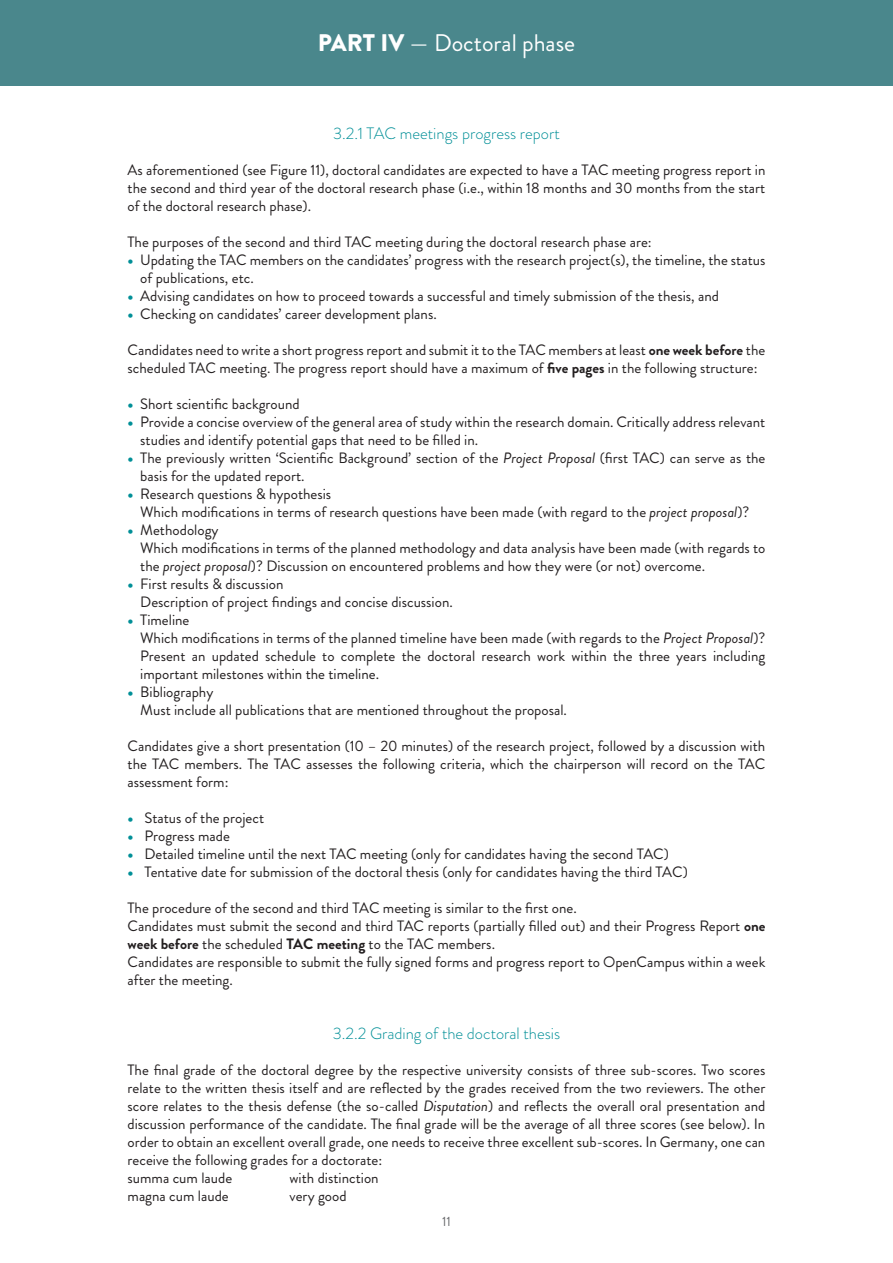
<style>
.page{position:relative;width:893px;height:1263px;background:#fff}
.page>*{position:absolute;margin:0;border:0;box-sizing:border-box;transform-origin:0 0}
.t1{font:24px "Brandon Grotesque";color:#fff}
.t2{font:300 16.5px "Brandon Grotesque";color:#008f97}
.t3{font:15px/18px "Brandon Grotesque";color:#231f20}
.t4{font:13.5px "Brandon Grotesque";color:#6c6d70}
.s1{font-weight:900}
.s2{font-weight:900;color:#008f97}
.s3{font-weight:700}
.s4{font-style:italic}
</style>
<div class="page">
<div style="left:0;top:0;width:893px;height:85px;background:#4a878c"></div>
<h1 class="t1" style="left:318px;top:26px;width:259px"><span class="s1">PART IV</span> — Doctoral phase</h1>
<p class="t2" style="left:333px;top:122px;width:228px">3.2.1 TAC meetings progress report</p>
<p class="t3" style="left:128px;top:161px;width:639px;text-align:justify">As aforementioned (see Figure 11), doctoral candidates are expected to have a TAC meeting progress report in the second and third year of the doctoral research phase (i.e., within 18 months and 30 months from the start of the doctoral research phase).</p>
<p class="t3" style="left:128px;top:233px;width:526px">The purposes of the second and third TAC meeting during the doctoral research phase are:</p>
<p class="t3" style="left:140px;top:251px;width:627px;text-indent:-13px"><span class="s2">•</span> Updating the TAC members on the candidates’ progress with the research project(s), the timeline, the status of publications, etc.</p>
<p class="t3" style="left:128px;top:287px;width:593px"><span class="s2">•</span> Advising candidates on how to proceed towards a successful and timely submission of the thesis, and</p>
<p class="t3" style="left:128px;top:305px;width:311px"><span class="s2">•</span> Checking on candidates’ career development plans.</p>
<p class="t3" style="left:128px;top:341px;width:639px">Candidates need to write a short progress report and submit it to the TAC members at least <span class="s3">one week before</span> the scheduled TAC meeting. The progress report should have a maximum of <span class="s3">five pages</span> in the following structure:</p>
<p class="t3" style="left:128px;top:395px;width:174px"><span class="s2">•</span> Short scientific background</p>
<p class="t3" style="left:140px;top:413px;width:627px;text-indent:-13px"><span class="s2">•</span> Provide a concise overview of the general area of study within the research domain. Critically address relevant studies and identify potential gaps that need to be filled in.</p>
<p class="t3" style="left:140px;top:449px;width:627px;text-indent:-13px"><span class="s2">•</span> The previously written ‘Scientific Background’ section of the <span class="s4">Project Proposal</span> (first TAC) can serve as the basis for the updated report.</p>
<p class="t3" style="left:140px;top:485px;width:611px;text-indent:-13px"><span class="s2">•</span> Research questions &amp; hypothesis<br>Which modifications in terms of research questions have been made (with regard to the <span class="s4">project proposal</span>)?</p>
<p class="t3" style="left:140px;top:521px;width:627px;text-indent:-13px"><span class="s2">•</span> Methodology<br>Which modifications in terms of the planned methodology and data analysis have been made (with regards to the <span class="s4">project proposal</span>)? Discussion on encountered problems and how they were (or not) overcome.</p>
<p class="t3" style="left:140px;top:575px;width:314px;text-indent:-13px"><span class="s2">•</span> First results &amp; discussion<br>Description of project findings and concise discussion.</p>
<p class="t3" style="left:140px;top:611px;width:627px;text-indent:-13px"><span class="s2">•</span> Timeline<br>Which modifications in terms of the planned timeline have been made (with regards to the <span class="s4">Project Proposal</span>)?<br>Present an updated schedule to complete the doctoral research work within the three years including important milestones within the timeline.</p>
<p class="t3" style="left:140px;top:683px;width:428px;text-indent:-13px"><span class="s2">•</span> Bibliography<br>Must include all publications that are mentioned throughout the proposal.</p>
<p class="t3" style="left:128px;top:737px;width:639px;text-align:justify">Candidates give a short presentation (10 – 20 minutes) of the research project, followed by a discussion with the TAC members. The TAC assesses the following criteria, which the chairperson will record on the TAC assessment form:</p>
<p class="t3" style="left:128px;top:809px;width:138px"><span class="s2">•</span> Status of the project</p>
<p class="t3" style="left:128px;top:827px;width:104px"><span class="s2">•</span> Progress made</p>
<p class="t3" style="left:128px;top:845px;width:543px"><span class="s2">•</span> Detailed timeline until the next TAC meeting (only for candidates having the second TAC)</p>
<p class="t3" style="left:128px;top:863px;width:562px"><span class="s2">•</span> Tentative date for submission of the doctoral thesis (only for candidates having the third TAC)</p>
<p class="t3" style="left:128px;top:899px;width:639px">The procedure of the second and third TAC meeting is similar to the first one.<br>Candidates must submit the second and third TAC reports (partially filled out) and their Progress Report <span class="s3">one week before</span> the scheduled <span class="s3">TAC meeting</span> to the TAC members.<br>Candidates are responsible to submit the fully signed forms and progress report to OpenCampus within a week after the meeting.</p>
<p class="t2" style="left:333px;top:1022px;width:229px">3.2.2 Grading of the doctoral thesis</p>
<p class="t3" style="left:128px;top:1061px;width:639px">The final grade of the doctoral degree by the respective university consists of three sub-scores. Two scores relate to the written thesis itself and are reflected by the grades received from the two reviewers. The other score relates to the thesis defense (the so-called <span class="s4">Disputation</span>) and reflects the overall oral presentation and discussion performance of the candidate. The final grade will be the average of all three scores (see below). In order to obtain an excellent overall grade, one needs to receive three excellent sub-scores. In Germany, one can receive the following grades for a doctorate:<br>summa cum laude</p>
<p class="t3" style="left:290px;top:1169px;width:91px">with distinction</p>
<p class="t3" style="left:128px;top:1187px;width:103px">magna cum laude</p>
<p class="t3" style="left:290px;top:1187px;width:59px">very good</p>
<p class="t4" style="left:442px;top:1212px;width:10px">11</p>
</div>
